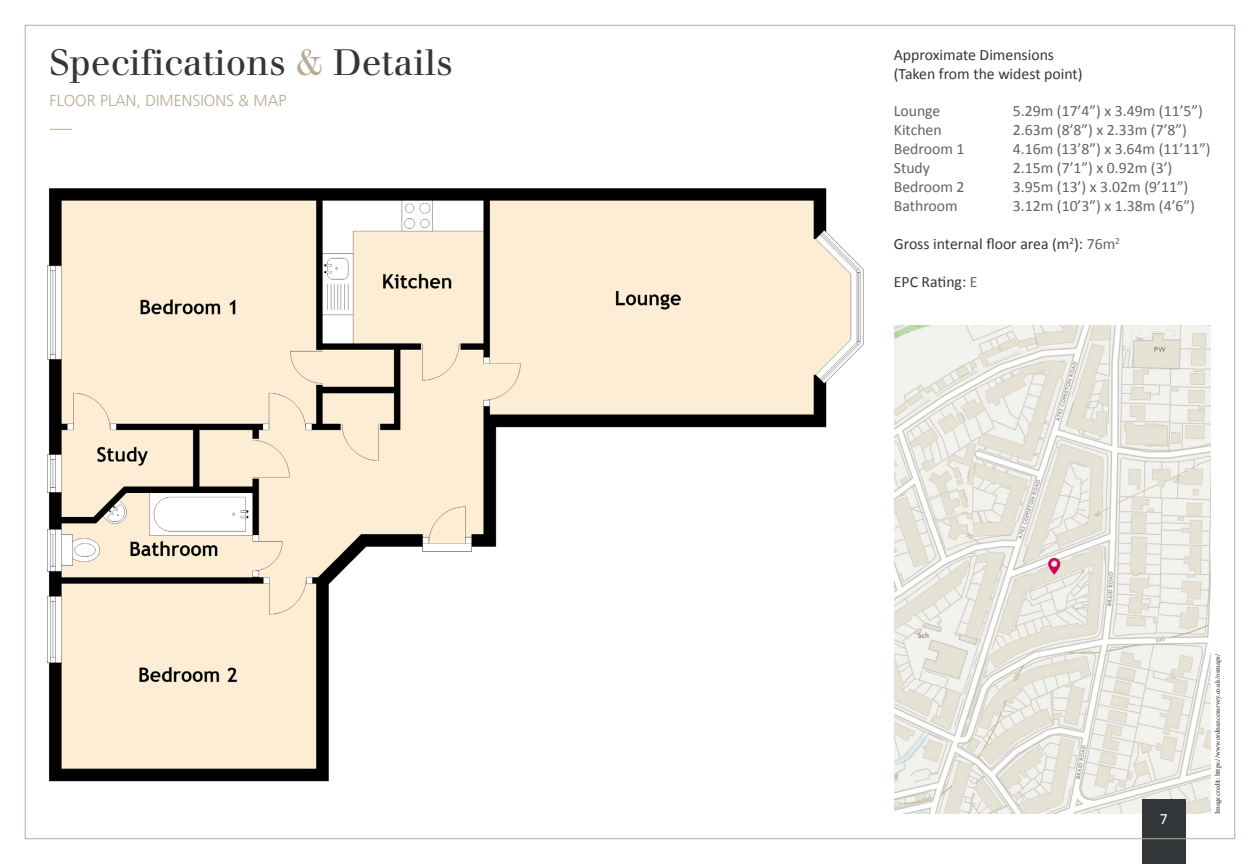
<style>
.page{position:relative;width:1260px;height:864px;background:#fff}
.page>*{position:absolute;margin:0;border:0;box-sizing:border-box;transform-origin:0 0}
.t1{font:35.88px "Justus";color:#33373a}
.t2{font:300 15.92px "Frutiger";color:#b8ab95}
.t3{font:15.75px "Calibri";color:#636366}
.t4{font:15.75px/18.9px "Calibri";color:#33373a}
.t5{font:15.75px "Calibri";color:#fff}
.t6{font:7px "Minion Pro";color:#231f20}
.s1{color:#b8ab95}
.s2{color:#636366}
</style>
<div class="page">
<img style="left:894px;top:325px;width:316px;height:488px">
<img style="left:47px;top:188px;width:817px;height:594px">
<div style="left:1142px;top:799px;width:44px;height:64px;background:#33373a"></div>
<svg style="left:50px;top:129px;width:22px;height:1px"></svg>
<h1 class="t1" style="left:50px;top:41px;width:405px">Specifications <span class="s1">&amp;</span> Details</h1>
<p class="t2" style="left:50px;top:91px;width:238px">FLOOR PLAN, DIMENSIONS &amp; MAP</p>
<p class="t4" style="left:894px;top:45px;width:190px">Approximate Dimensions (Taken from the widest point)</p>
<p class="t3" style="left:894px;top:101px;width:48px">Lounge</p>
<p class="t3" style="left:1013px;top:101px;width:192px">5.29m (17’4”) x 3.49m (11’5”)</p>
<p class="t3" style="left:894px;top:120px;width:49px">Kitchen</p>
<p class="t3" style="left:1013px;top:120px;width:176px">2.63m (8’8”) x 2.33m (7’8”)</p>
<p class="t3" style="left:894px;top:139px;width:72px">Bedroom 1</p>
<p class="t3" style="left:1013px;top:139px;width:199px">4.16m (13’8”) x 3.64m (11’11”)</p>
<p class="t3" style="left:894px;top:158px;width:38px">Study</p>
<p class="t3" style="left:1013px;top:158px;width:161px">2.15m (7’1”) x 0.92m (3’)</p>
<p class="t3" style="left:894px;top:177px;width:72px">Bedroom 2</p>
<p class="t3" style="left:1013px;top:177px;width:177px">3.95m (13’) x 3.02m (9’11”)</p>
<p class="t3" style="left:894px;top:196px;width:65px">Bathroom</p>
<p class="t3" style="left:1013px;top:196px;width:184px">3.12m (10’3”) x 1.38m (4’6”)</p>
<p class="t4" style="left:894px;top:234px;width:228px">Gross internal floor area (m<sup>2</sup>): <span class="s2">76m</span><sup>2</sup></p>
<p class="t4" style="left:894px;top:272px;width:85px">EPC Rating: <span class="s2">E</span></p>
<p class="t5" style="left:1160px;top:808px;width:9px">7</p>
<p class="t6" style="left:1213px;top:814px;width:162px;rotate:-90deg">Image credit: https://www.ordnancesurvey.co.uk/osmaps/</p>
</div>
